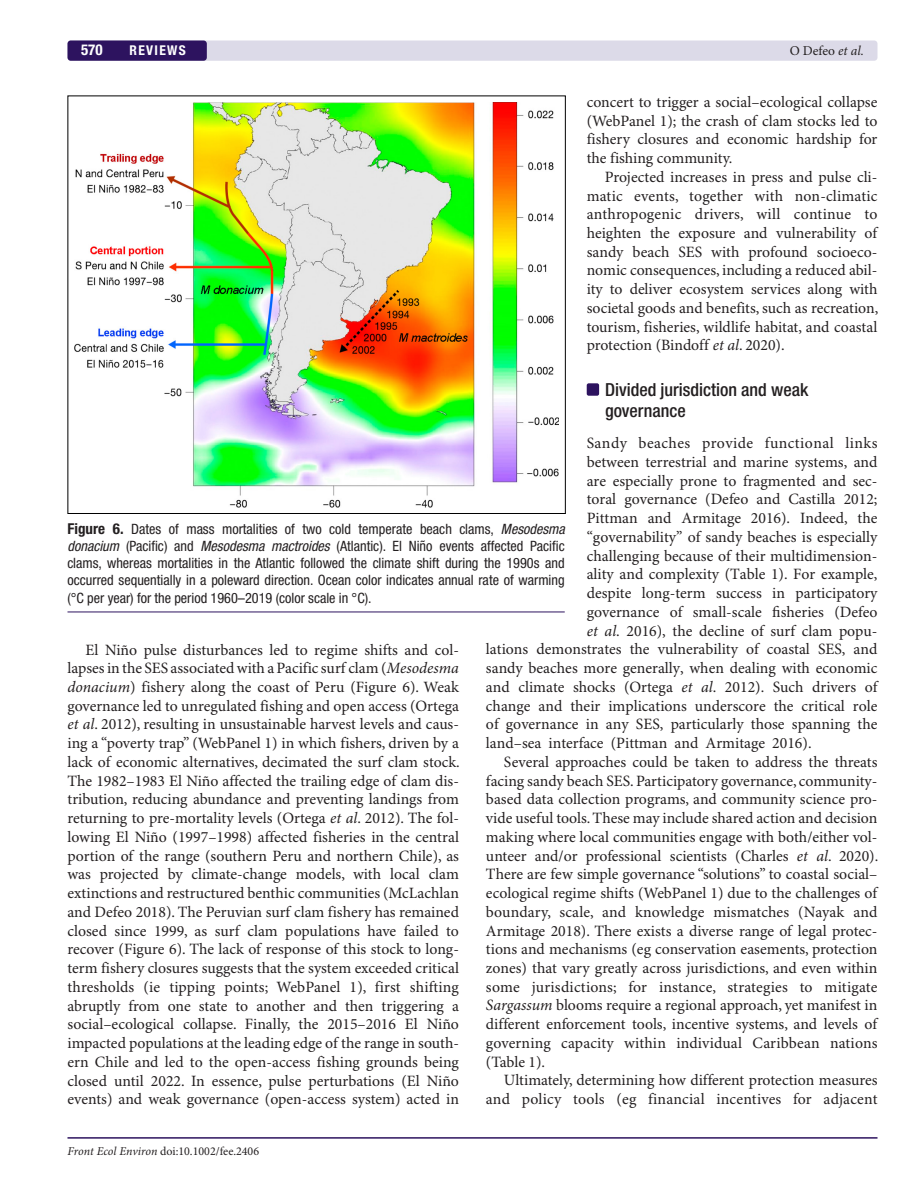
<style>
.page{position:relative;width:918px;height:1188px;background:#fff}
.page>*{position:absolute;margin:0;border:0;box-sizing:border-box;transform-origin:0 0}
.t1{font:500 condensed 18px/21px "Helvetica Neue LT Std";color:#231f20}
.t2{font:15.75px/18.8px "Minion Pro";color:#231f20;text-align:justify}
.t3{font:15.75px "Minion Pro";letter-spacing:.03em;color:#231f20}
.t4{font:700 condensed 15px "Helvetica Neue LT Std";color:#fff}
.t5{font:condensed 14.25px/17.2px "Helvetica Neue LT Std";color:#231f20;text-align:justify}
.t6{font:13.5px "Minion Pro";color:#231f20}
.t7{font:700 condensed 13.5px "Helvetica Neue LT Std";letter-spacing:.1em;color:#fff}
.t8{font:12px "Minion Pro";color:#231f20}
.s1{font-style:italic}
.s2{font-weight:700;font-size:15px}
</style>
<div class="page">
<hr style="left:68px;top:1137px;width:810px;height:2px;background:#2d135f">
<div style="left:67px;top:40px;width:811px;height:21px;background:#dcdae8;border-radius:3px"></div>
<div style="left:67px;top:40px;width:140px;height:21px;background:#2d135f;border-radius:3px"></div>
<div style="left:587px;top:383px;width:12px;height:13px;background:#2d135f;border-radius:2px"></div>
<hr style="left:68px;top:612px;width:497px;height:1px;background:#2d135f">
<img style="left:74px;top:102px;width:485px;height:405px">
<p class="t4" style="left:81px;top:41px;width:23px">570</p>
<p class="t7" style="left:130px;top:42px;width:58px">REVIEWS</p>
<p class="t6" style="left:790px;top:43px;width:76px">O Defeo <span class="s1">et al.</span></p>
<p class="t2" style="left:587px;top:93px;width:292px">concert to trigger a social–ecological collapse (WebPanel 1); the crash of clam stocks led to fishery closures and economic hardship for the fishing community.</p>
<p class="t2" style="left:587px;top:168px;width:293px;text-indent:18px">Projected increases in press and pulse cli&shy;matic events, together with non-climatic anthropogenic drivers, will continue to heighten the exposure and vulnerability of sandy beach SES with profound socioeco&shy;nomic consequences, including a reduced abil&shy;ity to deliver ecosystem services along with societal goods and benefits, such as recreation, tourism, fisheries, wildlife habitat, and coastal protection (Bindoff <span class="s1">et al</span>. 2020).</p>
<p class="t1" style="left:605px;top:379px;width:205px">Divided jurisdiction and weak governance</p>
<p class="t3" style="left:587px;top:434px;width:292px">Sandy beaches provide functional links</p>
<p class="t2" style="left:587px;top:453px;width:292px">between terrestrial and marine systems, and</p>
<p class="t2" style="left:587px;top:472px;width:292px">are especially prone to fragmented and sec-</p>
<p class="t2" style="left:587px;top:491px;width:292px">toral governance (Defeo and Castilla 2012;</p>
<p class="t2" style="left:587px;top:509px;width:292px">Pittman and Armitage 2016). Indeed, the</p>
<p class="t2" style="left:587px;top:528px;width:292px">“governability” of sandy beaches is especially</p>
<p class="t2" style="left:587px;top:547px;width:292px">challenging because of their multidimension-</p>
<p class="t2" style="left:587px;top:566px;width:292px">ality and complexity (Table 1). For example,</p>
<p class="t2" style="left:587px;top:584px;width:292px">despite long-term success in participatory</p>
<p class="t2" style="left:587px;top:603px;width:292px">governance of small-scale fisheries (Defeo</p>
<p class="t2" style="left:587px;top:622px;width:292px"><span class="s1">et al</span>. 2016), the decline of surf clam popu-</p>
<p class="t2" style="left:486px;top:641px;width:393px">lations demonstrates the vulnerability of coastal SES, and</p>
<p class="t2" style="left:486px;top:659px;width:393px">sandy beaches more generally, when dealing with economic</p>
<p class="t2" style="left:486px;top:678px;width:393px">and climate shocks (Ortega <span class="s1">et al</span>. 2012). Such drivers of</p>
<p class="t2" style="left:486px;top:697px;width:393px">change and their implications underscore the critical role</p>
<p class="t2" style="left:486px;top:716px;width:393px">of governance in any SES, particularly those spanning the</p>
<p class="t2" style="left:486px;top:734px;width:327px">land–sea interface (Pittman and Armitage 2016).</p>
<p class="t2" style="left:504px;top:753px;width:375px">Several approaches could be taken to address the threats</p>
<p class="t2" style="left:486px;top:772px;width:393px">facing sandy beach SES. Participatory governance, community-</p>
<p class="t2" style="left:486px;top:791px;width:393px">based data collection programs, and community science pro-</p>
<p class="t2" style="left:486px;top:809px;width:393px">vide useful tools. These may include shared action and decision</p>
<p class="t2" style="left:486px;top:828px;width:393px">making where local communities engage with both/either vol-</p>
<p class="t2" style="left:486px;top:847px;width:394px">unteer and/or professional scientists (Charles <span class="s1">et al</span>. 2020).</p>
<p class="t2" style="left:486px;top:866px;width:393px">There are few simple governance “solutions” to coastal social–</p>
<p class="t2" style="left:486px;top:884px;width:393px">ecological regime shifts (WebPanel 1) due to the challenges of</p>
<p class="t2" style="left:486px;top:903px;width:393px">boundary, scale, and knowledge mismatches (Nayak and</p>
<p class="t2" style="left:486px;top:922px;width:393px">Armitage 2018). There exists a diverse range of legal protec-</p>
<p class="t2" style="left:486px;top:941px;width:393px">tions and mechanisms (eg conservation easements, protection</p>
<p class="t2" style="left:486px;top:959px;width:393px">zones) that vary greatly across jurisdictions, and even within</p>
<p class="t2" style="left:486px;top:978px;width:393px">some jurisdictions; for instance, strategies to mitigate</p>
<p class="t2" style="left:486px;top:997px;width:393px"><span class="s1">Sargassum</span> blooms require a regional approach, yet manifest in</p>
<p class="t2" style="left:486px;top:1015px;width:393px">different enforcement tools, incentive systems, and levels of</p>
<p class="t2" style="left:486px;top:1034px;width:393px">governing capacity within individual Caribbean nations</p>
<p class="t2" style="left:486px;top:1053px;width:61px">(Table 1).</p>
<p class="t2" style="left:504px;top:1072px;width:375px">Ultimately, determining how different protection measures</p>
<p class="t2" style="left:486px;top:1090px;width:393px">and policy tools (eg financial incentives for adjacent</p>
<p class="t5" style="left:67px;top:520px;width:499px"><span class="s2">Figure 6.</span> Dates of mass mortalities of two cold temperate beach clams, <span class="s1">Mesodesma donacium</span> (Pacific) and <span class="s1">Mesodesma mactroides</span> (Atlantic). El Niño events affected Pacific clams, whereas mortalities in the Atlantic followed the climate shift during the 1990s and occurred sequentially in a poleward direction. Ocean color indicates annual rate of warming (°C per year) for the period 1960–2019 (color scale in °C).</p>
<p class="t2" style="left:67px;top:641px;width:394px;text-indent:18px">El Niño pulse disturbances led to regime shifts and col&shy;lapses in the SES associated with a Pacific surf clam (<span class="s1">Mesodesma donacium</span>) fishery along the coast of Peru (Figure 6). Weak governance led to unregulated fishing and open access (Ortega <span class="s1">et al</span>. 2012), resulting in unsustainable harvest levels and caus&shy;ing a “poverty trap” (WebPanel 1) in which fishers, driven by a lack of economic alternatives, decimated the surf clam stock.<br>The 1982–1983 El Niño affected the trailing edge of clam dis&shy;tribution, reducing abundance and preventing landings from returning to pre-mortality levels (Ortega <span class="s1">et al</span>. 2012). The fol&shy;lowing El Niño (1997–1998) affected fisheries in the central portion of the range (southern Peru and northern Chile), as was projected by climate-change models, with local clam extinctions and restructured benthic communities (McLachlan and Defeo 2018). The Peruvian surf clam fishery has remained closed since 1999, as surf clam populations have failed to recover (Figure 6). The lack of response of this stock to long&shy;term fishery closures suggests that the system exceeded critical thresholds (ie tipping points; WebPanel 1), first shifting abruptly from one state to another and then triggering a social–ecological collapse. Finally, the 2015–2016 El Niño impacted populations at the leading edge of the range in south&shy;ern Chile and led to the open-access fishing grounds being closed until 2022. In essence, pulse perturbations (El Niño events) and weak governance (open-access system) acted in</p>
<p class="t8" style="left:68px;top:1144px;width:193px"><span class="s1">Front Ecol Environ</span> doi:10.1002/fee.2406</p>
</div>
